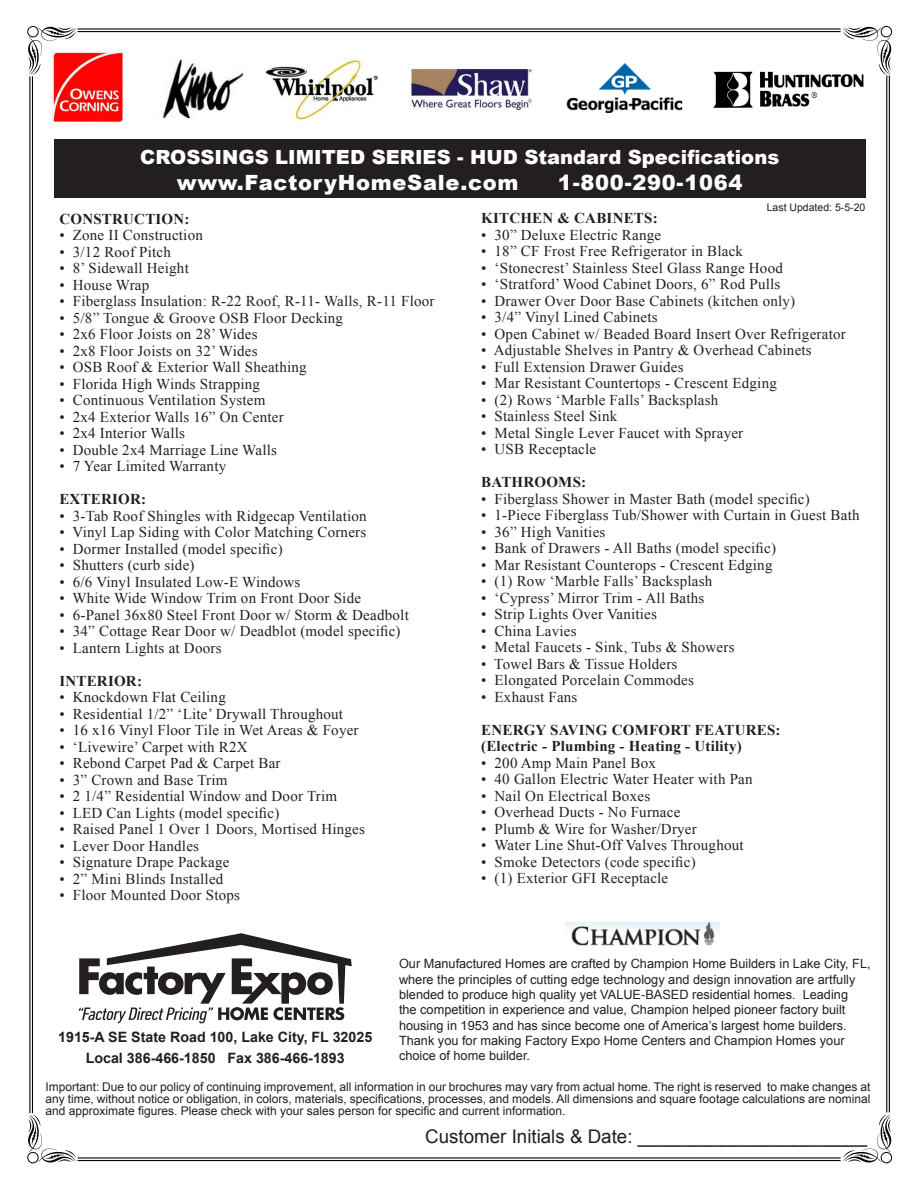
<style>
.page{position:relative;width:918px;height:1188px;background:#fff}
.page>*{position:absolute;margin:0;border:0;box-sizing:border-box;transform-origin:0 0}
.t1{font:900 21px "Arial";letter-spacing:.035em;color:#fff}
.t2{font:900 19.5px "Arial";color:#fff}
.t3{font:18.75px "Arial";color:#231f20}
.t4{font:15px "Times New Roman";letter-spacing:.015em;color:#231f20}
.t5{font:700 15px "Times New Roman";letter-spacing:.015em;color:#231f20}
.t6{font:700 14.25px "Arial";color:#231f20}
.t7{font:12.75px/15.3px "Arial";color:#231f20}
.heading_new{font:12px/12px "Arial";color:#231f20;text-align:justify}
.t8{font:10.5px "Arial";color:#231f20}
</style>
<div class="page">
<img style="left:566px;top:922px;width:153px;height:24px">
<div style="left:54px;top:139px;width:812px;height:59px;background:#231f20"></div>
<svg style="left:79px;top:933px;width:273px;height:90px"></svg>
<img style="left:713px;top:71px;width:151px;height:37px">
<img style="left:159px;top:59px;width:84px;height:59px">
<img style="left:266px;top:58px;width:112px;height:63px">
<img style="left:52px;top:52px;width:71px;height:70px">
<img style="left:410px;top:65px;width:124px;height:45px">
<svg style="left:843px;top:1115px;width:48px;height:48px"></svg>
<div style="left:881px;top:1152px;width:11px;height:11px;border:1px solid #040503;border-radius:50%"></div>
<svg style="left:843px;top:27px;width:48px;height:48px"></svg>
<div style="left:881px;top:26px;width:11px;height:11px;border:1px solid #040503;border-radius:50%"></div>
<svg style="left:28px;top:1115px;width:48px;height:48px"></svg>
<div style="left:27px;top:1152px;width:12px;height:11px;border:1px solid #040503;border-radius:50%"></div>
<svg style="left:28px;top:27px;width:48px;height:48px"></svg>
<div style="left:27px;top:26px;width:12px;height:11px;border:1px solid #040503;border-radius:50%"></div>
<hr style="left:29px;top:76px;width:1px;height:1037px;background:#040503">
<hr style="left:32px;top:76px;width:1px;height:1037px;background:#040503">
<hr style="left:886px;top:76px;width:1px;height:1036px;background:#040503">
<hr style="left:889px;top:76px;width:1px;height:1036px;background:#040503">
<hr style="left:78px;top:31px;width:763px;height:1px;background:#040503">
<hr style="left:78px;top:28px;width:763px;height:2px;background:#040503">
<hr style="left:78px;top:1160px;width:763px;height:1px;background:#040503">
<hr style="left:78px;top:1157px;width:763px;height:2px;background:#040503">
<img style="left:567px;top:63px;width:116px;height:49px">
<p class="t2" style="left:140px;top:143px;width:641px">CROSSINGS LIMITED SERIES - HUD Standard Specifications</p>
<p class="t1" style="left:177px;top:167px;width:343px">www.FactoryHomeSale.com</p>
<p class="t1" style="left:558px;top:167px;width:186px">1-800-290-1064</p>
<p class="t5" style="left:59px;top:208px;width:132px">CONSTRUCTION:</p>
<p class="t4" style="left:59px;top:225px;width:145px">• Zone II Construction</p>
<p class="t4" style="left:59px;top:242px;width:113px">• 3/12 Roof Pitch</p>
<p class="t4" style="left:59px;top:258px;width:131px">• 8’ Sidewall Height</p>
<p class="t4" style="left:59px;top:275px;width:91px">• House Wrap</p>
<p class="t4" style="left:59px;top:291px;width:377px">• Fiberglass Insulation: R-22 Roof, R-11- Walls, R-11 Floor</p>
<p class="t4" style="left:59px;top:308px;width:285px">• 5/8” Tongue &amp; Groove OSB Floor Decking</p>
<p class="t4" style="left:59px;top:324px;width:200px">• 2x6 Floor Joists on 28’ Wides</p>
<p class="t4" style="left:59px;top:341px;width:200px">• 2x8 Floor Joists on 32’ Wides</p>
<p class="t4" style="left:59px;top:357px;width:249px">• OSB Roof &amp; Exterior Wall Sheathing</p>
<p class="t4" style="left:59px;top:374px;width:202px">• Florida High Winds Strapping</p>
<p class="t4" style="left:59px;top:390px;width:208px">• Continuous Ventilation System</p>
<p class="t4" style="left:59px;top:407px;width:226px">• 2x4 Exterior Walls 16” On Center</p>
<p class="t4" style="left:59px;top:423px;width:127px">• 2x4 Interior Walls</p>
<p class="t4" style="left:59px;top:440px;width:219px">• Double 2x4 Marriage Line Walls</p>
<p class="t4" style="left:59px;top:456px;width:168px">• 7 Year Limited Warranty</p>
<p class="t5" style="left:59px;top:489px;width:88px">EXTERIOR:</p>
<p class="t4" style="left:59px;top:506px;width:309px">• 3-Tab Roof Shingles with Ridgecap Ventilation</p>
<p class="t4" style="left:59px;top:522px;width:308px">• Vinyl Lap Siding with Color Matching Corners</p>
<p class="t4" style="left:59px;top:539px;width:225px">• Dormer Installed (model specific)</p>
<p class="t4" style="left:59px;top:555px;width:137px">• Shutters (curb side)</p>
<p class="t4" style="left:59px;top:572px;width:243px">• 6/6 Vinyl Insulated Low-E Windows</p>
<p class="t4" style="left:59px;top:588px;width:303px">• White Wide Window Trim on Front Door Side</p>
<p class="t4" style="left:59px;top:605px;width:351px">• 6-Panel 36x80 Steel Front Door w/ Storm &amp; Deadbolt</p>
<p class="t4" style="left:59px;top:621px;width:343px">• 34” Cottage Rear Door w/ Deadblot (model specific)</p>
<p class="t4" style="left:59px;top:638px;width:164px">• Lantern Lights at Doors</p>
<p class="t5" style="left:59px;top:670px;width:84px">INTERIOR:</p>
<p class="t4" style="left:59px;top:687px;width:168px">• Knockdown Flat Ceiling</p>
<p class="t4" style="left:59px;top:704px;width:285px">• Residential 1/2” ‘Lite’ Drywall Throughout</p>
<p class="t4" style="left:59px;top:720px;width:301px">• 16 x16 Vinyl Floor Tile in Wet Areas &amp; Foyer</p>
<p class="t4" style="left:59px;top:737px;width:190px">• ‘Livewire’ Carpet with R2X</p>
<p class="t4" style="left:59px;top:753px;width:223px">• Rebond Carpet Pad &amp; Carpet Bar</p>
<p class="t4" style="left:59px;top:770px;width:170px">• 3” Crown and Base Trim</p>
<p class="t4" style="left:59px;top:786px;width:279px">• 2 1/4” Residential Window and Door Trim</p>
<p class="t4" style="left:59px;top:803px;width:221px">• LED Can Lights (model specific)</p>
<p class="t4" style="left:59px;top:819px;width:307px">• Raised Panel 1 Over 1 Doors, Mortised Hinges</p>
<p class="t4" style="left:59px;top:836px;width:141px">• Lever Door Handles</p>
<p class="t4" style="left:59px;top:852px;width:171px">• Signature Drape Package</p>
<p class="t4" style="left:59px;top:869px;width:166px">• 2” Mini Blinds Installed</p>
<p class="t4" style="left:59px;top:885px;width:182px">• Floor Mounted Door Stops</p>
<p class="t8" style="left:767px;top:201px;width:100px">Last Updated: 5-5-20</p>
<p class="t5" style="left:481px;top:208px;width:178px">KITCHEN &amp; CABINETS:</p>
<p class="t4" style="left:481px;top:225px;width:182px">• 30” Deluxe Electric Range</p>
<p class="t4" style="left:481px;top:241px;width:263px">• 18” CF Frost Free Refrigerator in Black</p>
<p class="t4" style="left:481px;top:258px;width:303px">• ‘Stonecrest’ Stainless Steel Glass Range Hood</p>
<p class="t4" style="left:481px;top:274px;width:301px">• ‘Stratford’ Wood Cabinet Doors, 6” Rod Pulls</p>
<p class="t4" style="left:481px;top:291px;width:316px">• Drawer Over Door Base Cabinets (kitchen only)</p>
<p class="t4" style="left:481px;top:307px;width:178px">• 3/4” Vinyl Lined Cabinets</p>
<p class="t4" style="left:481px;top:324px;width:366px">• Open Cabinet w/ Beaded Board Insert Over Refrigerator</p>
<p class="t4" style="left:481px;top:340px;width:332px">• Adjustable Shelves in Pantry &amp; Overhead Cabinets</p>
<p class="t4" style="left:481px;top:357px;width:204px">• Full Extension Drawer Guides</p>
<p class="t4" style="left:481px;top:373px;width:297px">• Mar Resistant Countertops - Crescent Edging</p>
<p class="t4" style="left:481px;top:390px;width:239px">• (2) Rows ‘Marble Falls’ Backsplash</p>
<p class="t4" style="left:481px;top:406px;width:138px">• Stainless Steel Sink</p>
<p class="t4" style="left:481px;top:423px;width:264px">• Metal Single Lever Faucet with Sprayer</p>
<p class="t4" style="left:481px;top:439px;width:117px">• USB Receptacle</p>
<p class="t5" style="left:481px;top:472px;width:107px">BATHROOMS:</p>
<p class="t4" style="left:481px;top:489px;width:330px">• Fiberglass Shower in Master Bath (model specific)</p>
<p class="t4" style="left:481px;top:505px;width:380px">• 1-Piece Fiberglass Tub/Shower with Curtain in Guest Bath</p>
<p class="t4" style="left:481px;top:522px;width:126px">• 36” High Vanities</p>
<p class="t4" style="left:481px;top:538px;width:296px">• Bank of Drawers - All Baths (model specific)</p>
<p class="t4" style="left:481px;top:555px;width:293px">• Mar Resistant Counterops - Crescent Edging</p>
<p class="t4" style="left:481px;top:571px;width:233px">• (1) Row ‘Marble Falls’ Backsplash</p>
<p class="t4" style="left:481px;top:588px;width:225px">• ‘Cypress’ Mirror Trim - All Baths</p>
<p class="t4" style="left:481px;top:604px;width:177px">• Strip Lights Over Vanities</p>
<p class="t4" style="left:481px;top:621px;width:97px">• China Lavies</p>
<p class="t4" style="left:481px;top:637px;width:255px">• Metal Faucets - Sink, Tubs &amp; Showers</p>
<p class="t4" style="left:481px;top:654px;width:198px">• Towel Bars &amp; Tissue Holders</p>
<p class="t4" style="left:481px;top:670px;width:214px">• Elongated Porcelain Commodes</p>
<p class="t4" style="left:481px;top:687px;width:98px">• Exhaust Fans</p>
<p class="t5" style="left:481px;top:719px;width:301px">ENERGY SAVING COMFORT FEATURES:</p>
<p class="t5" style="left:481px;top:736px;width:262px">(Electric - Plumbing - Heating - Utility)</p>
<p class="t4" style="left:481px;top:753px;width:176px">• 200 Amp Main Panel Box</p>
<p class="t4" style="left:481px;top:769px;width:273px">• 40 Gallon Electric Water Heater with Pan</p>
<p class="t4" style="left:481px;top:786px;width:170px">• Nail On Electrical Boxes</p>
<p class="t4" style="left:481px;top:802px;width:201px">• Overhead Ducts - No Furnace</p>
<p class="t4" style="left:481px;top:819px;width:217px">• Plumb &amp; Wire for Washer/Dryer</p>
<p class="t4" style="left:481px;top:835px;width:264px">• Water Line Shut-Off Valves Throughout</p>
<p class="t4" style="left:481px;top:852px;width:216px">• Smoke Detectors (code specific)</p>
<p class="t4" style="left:481px;top:868px;width:189px">• (1) Exterior GFI Receptacle</p>
<p class="t7" style="left:399px;top:956px;width:473px">Our Manufactured Homes are crafted by Champion Home Builders in Lake City, FL, where the principles of cutting edge technology and design innovation are artfully blended to produce high quality yet VALUE-BASED residential homes. Leading<br>the competition in experience and value, Champion helped pioneer factory built housing in 1953 and has since become one of America’s largest home builders.<br>Thank you for making Factory Expo Home Centers and Champion Homes your choice of home builder.</p>
<p class="heading_new" style="left:45px;top:1081px;width:827px">Important: Due to our policy of continuing improvement, all information in our brochures may vary from actual home. The right is reserved to make changes at any time, without notice or obligation, in colors, materials, specifications, processes, and models. All dimensions and square footage calculations are nominal and approximate figures. Please check with your sales person for specific and current information.</p>
<p class="t3" style="left:425px;top:1124px;width:443px">Customer Initials &amp; Date: ______________________</p>
<p class="t6" style="left:58px;top:1028px;width:316px">1915-A SE State Road 100, Lake City, FL 32025</p>
<p class="t6" style="left:86px;top:1049px;width:261px">Local 386-466-1850 Fax 386-466-1893</p>
</div>
